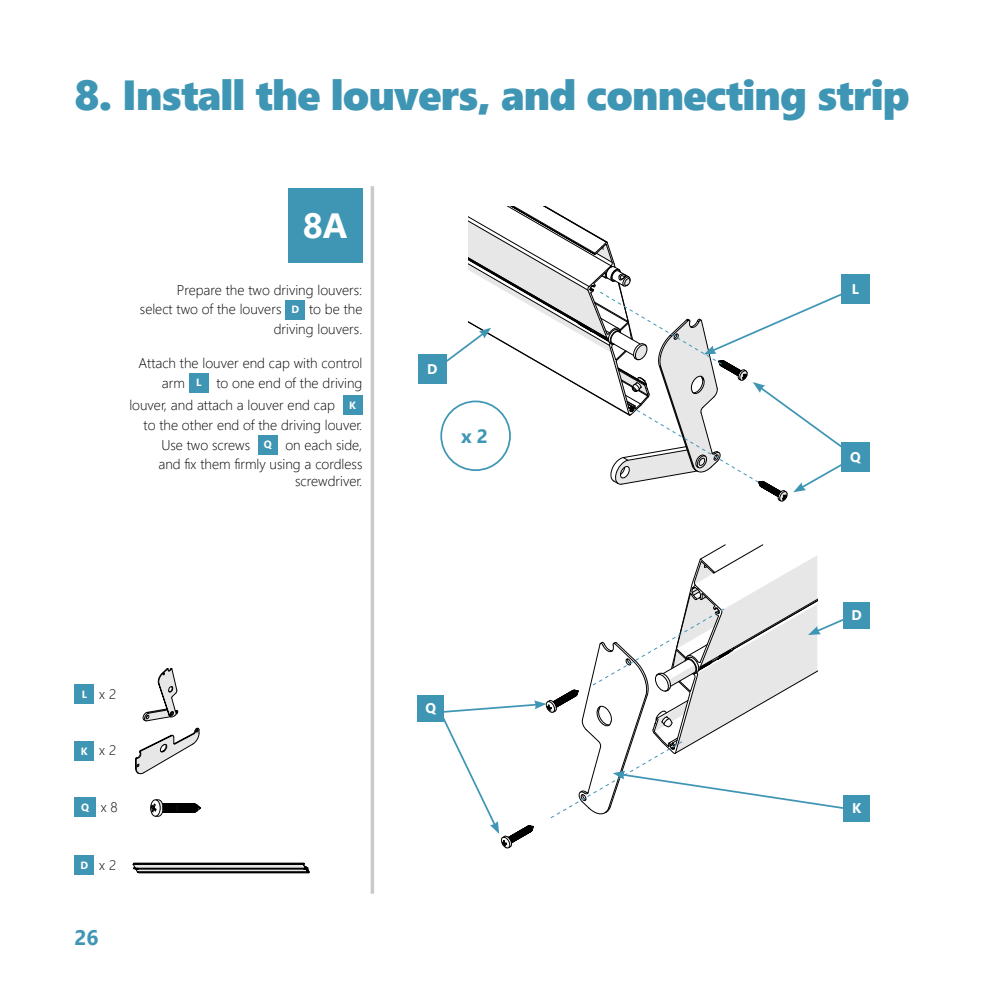
<style>
.page{position:relative;width:993px;height:993px;background:#fff}
.page>*{position:absolute;margin:0;border:0;box-sizing:border-box;transform-origin:0 0}
.t1{font:42px "Segoe UI Black";letter-spacing:-.02em;color:#3f96b4}
.t2{font:700 35px "Segoe UI";color:#fff}
.t3{font:700 21px "Segoe UI";color:#3f96b4}
.t4{font:700 19.25px "Segoe UI";color:#3f96b4}
.t5{font:300 14px/19.8px "Segoe UI";color:#000;text-align:right}
.t6{font:700 14px "Segoe UI";color:#fff}
.s1{font-weight:700;font-size:10.5px;color:#fff}
</style>
<div class="page">
<svg style="left:370px;top:186px;width:4px;height:707px;background:#d1d2d2"></svg>
<div style="left:288px;top:189px;width:74px;height:74px;background:#3f96b4"></div>
<div style="left:285px;top:299px;width:20px;height:20px;background:#3f96b4"></div>
<div style="left:189px;top:372px;width:20px;height:20px;background:#3f96b4"></div>
<div style="left:342px;top:395px;width:20px;height:20px;background:#3f96b4"></div>
<div style="left:258px;top:434px;width:19px;height:20px;background:#3f96b4"></div>
<svg style="left:133px;top:862px;width:177px;height:11px;background:#696969"></svg>
<svg style="left:143px;top:668px;width:35px;height:52px"></svg>
<svg style="left:135px;top:727px;width:65px;height:47px"></svg>
<svg style="left:150px;top:799px;width:51px;height:17px"></svg>
<div style="left:74px;top:854px;width:20px;height:20px;background:#3f96b4"></div>
<div style="left:74px;top:683px;width:20px;height:20px;background:#3f96b4"></div>
<div style="left:74px;top:740px;width:20px;height:20px;background:#3f96b4"></div>
<div style="left:74px;top:796px;width:22px;height:20px;background:#3f96b4"></div>
<div style="left:840px;top:274px;width:29px;height:29px;background:#3f96b4"></div>
<div style="left:840px;top:442px;width:29px;height:29px;background:#3f96b4"></div>
<svg style="left:417px;top:206px;width:441px;height:296px"></svg>
<div style="left:843px;top:794px;width:26px;height:27px;background:#3f96b4"></div>
<div style="left:843px;top:601px;width:26px;height:27px;background:#3f96b4"></div>
<div style="left:417px;top:695px;width:27px;height:26px;background:#3f96b4"></div>
<svg style="left:436px;top:544px;width:420px;height:304px"></svg>
<div style="left:441px;top:401px;width:69px;height:69px;background:#fff;border-radius:50%"></div>
<div style="left:440px;top:400px;width:70px;height:71px;border:2px solid #3f96b4;border-radius:50%"></div>
<h1 class="t1" style="left:74px;top:65px;width:836px">8. Install the louvers, and connecting strip</h1>
<h2 class="t2" style="left:303px;top:193px;width:46px">8A</h2>
<p class="t5" style="left:140px;top:278px;width:224px">Prepare the two driving louvers:<br>select two of the louvers <span class="s1">D</span> to be the driving louvers.</p>
<p class="t5" style="left:139px;top:351px;width:225px">Attach the louver end cap with control arm <span class="s1">L</span> to one end of the driving</p>
<p class="t5" style="left:129px;top:394px;width:228px">louver, and attach a louver end cap <span class="s1">K</span></p>
<p class="t5" style="left:143px;top:413px;width:220px">to the other end of the driving louver.</p>
<p class="t5" style="left:161px;top:433px;width:202px">Use two screws <span class="s1">Q</span> on each side,</p>
<p class="t5" style="left:158px;top:453px;width:205px">and fix them firmly using a cordless</p>
<p class="t5" style="left:295px;top:470px;width:69px">screwdriver.</p>
<p class="t6" style="left:427px;top:355px;width:12px">D</p>
<h3 class="t4" style="left:461px;top:417px;width:29px">x 2</h3>
<p class="t5" style="left:82px;top:682px;width:36px"><span class="s1">L</span> x 2</p>
<p class="t5" style="left:81px;top:738px;width:37px"><span class="s1">K</span> x 2</p>
<p class="t5" style="left:81px;top:795px;width:38px"><span class="s1">Q</span> x 8</p>
<p class="t5" style="left:80px;top:853px;width:37px"><span class="s1">D</span> x 2</p>
<h3 class="t3" style="left:74px;top:917px;width:26px">26</h3>
<p class="t6" style="left:425px;top:694px;width:12px">Q</p>
<p class="t6" style="left:851px;top:275px;width:9px">L</p>
<p class="t6" style="left:849px;top:443px;width:12px">Q</p>
<p class="t6" style="left:851px;top:601px;width:12px">D</p>
<p class="t6" style="left:851px;top:794px;width:11px">K</p>
</div>
